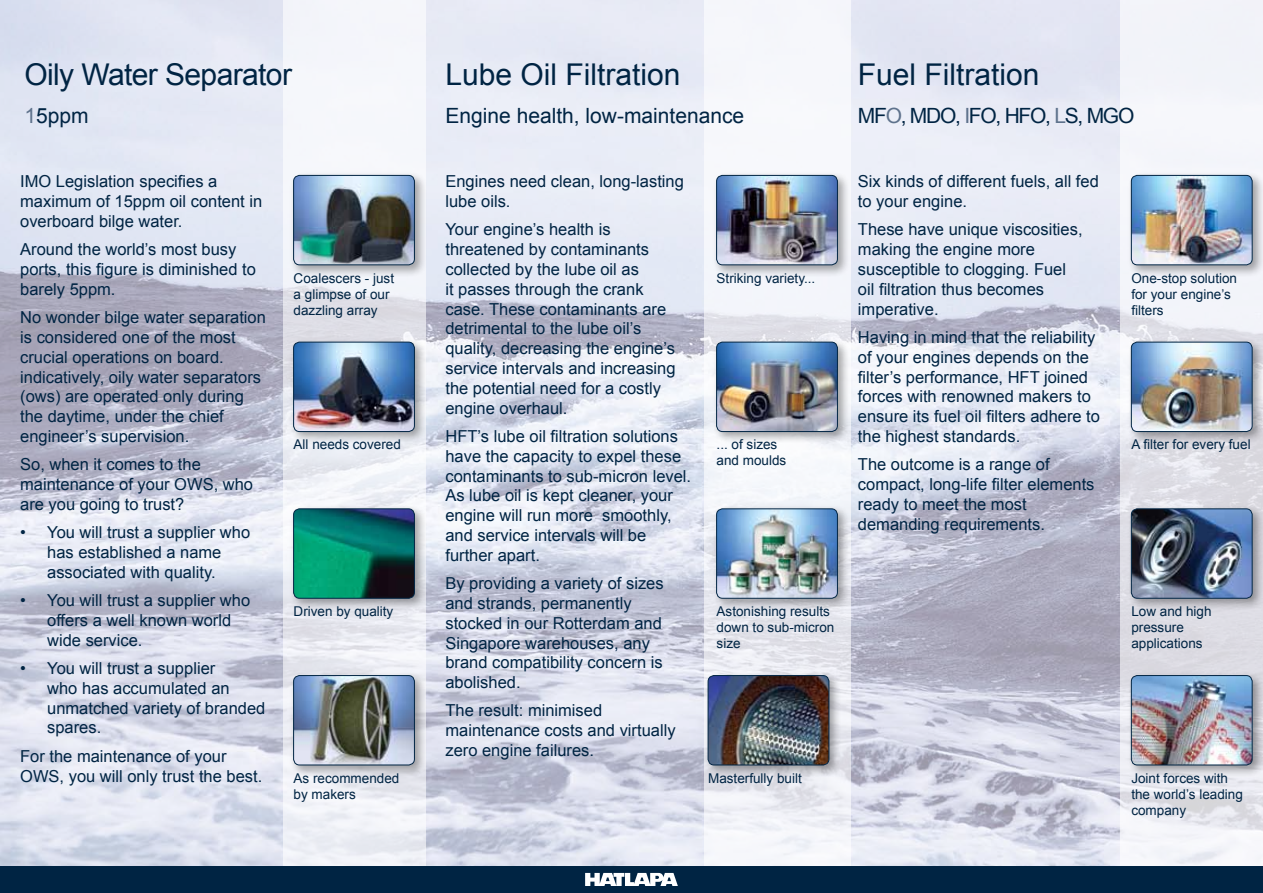
<style>
.page{position:relative;width:1263px;height:893px;background:#fff}
.page>*{position:absolute;margin:0;border:0;box-sizing:border-box;transform-origin:0 0}
.t1{font:30px "Arial";color:#002443}
.t2{font:30px "Arial";letter-spacing:-.02em;color:#002443}
.t3{font:21px "Arial";color:#002443}
.t4{font:21px "Arial";letter-spacing:-.06em;color:#002443}
.t5{font:16.5px/19.8px "Arial";color:#002443}
.t6{font:13.5px/16.2px "Arial";color:#002443}
.s1{color:#5e728c}
</style>
<div class="page">
<img style="left:0;top:0;width:1120px;height:867px">
<svg style="left:283px;top:0;width:142px;height:867px;fill:#f3f5fa"></svg>
<div style="left:289px;top:171px;width:138px;height:106px;background:#000;opacity:.35"></div>
<img style="left:294px;top:175px;width:120px;height:90px">
<div style="left:293px;top:175px;width:122px;height:90px;border:1px solid #002443;border-radius:6px"></div>
<div style="left:289px;top:338px;width:138px;height:106px;background:#000;opacity:.35"></div>
<img style="left:294px;top:342px;width:120px;height:90px">
<div style="left:293px;top:342px;width:122px;height:90px;border:1px solid #002443;border-radius:6px"></div>
<div style="left:289px;top:504px;width:138px;height:107px;background:#000;opacity:.35"></div>
<img style="left:294px;top:509px;width:120px;height:89px">
<div style="left:293px;top:508px;width:122px;height:91px;border:1px solid #002443;border-radius:6px"></div>
<div style="left:289px;top:671px;width:138px;height:107px;background:#000;opacity:.35"></div>
<img style="left:294px;top:675px;width:120px;height:90px">
<div style="left:293px;top:675px;width:122px;height:90px;border:1px solid #002443;border-radius:6px"></div>
<svg style="left:1120px;top:0;width:143px;height:867px;fill:#f1f3f9"></svg>
<svg style="left:703px;top:0;width:147px;height:867px;fill:#f5f6fb"></svg>
<div style="left:712px;top:171px;width:138px;height:106px;background:#000;opacity:.35"></div>
<img style="left:717px;top:175px;width:120px;height:90px">
<div style="left:716px;top:175px;width:122px;height:90px;border:1px solid #002443;border-radius:6px"></div>
<div style="left:712px;top:338px;width:138px;height:106px;background:#000;opacity:.35"></div>
<img style="left:717px;top:342px;width:120px;height:90px">
<div style="left:716px;top:342px;width:122px;height:90px;border:1px solid #002443;border-radius:6px"></div>
<div style="left:712px;top:504px;width:138px;height:107px;background:#000;opacity:.35"></div>
<img style="left:717px;top:509px;width:120px;height:89px">
<div style="left:716px;top:508px;width:122px;height:91px;border:1px solid #002443;border-radius:6px"></div>
<div style="left:704px;top:671px;width:138px;height:107px;background:#000;opacity:.35"></div>
<img style="left:708px;top:675px;width:121px;height:90px">
<div style="left:708px;top:675px;width:121px;height:90px;border:1px solid #002443;border-radius:6px"></div>
<div style="left:1127px;top:171px;width:136px;height:106px;background:#000;opacity:.35"></div>
<img style="left:1131px;top:175px;width:121px;height:90px">
<div style="left:1131px;top:175px;width:121px;height:90px;border:1px solid #002443;border-radius:6px"></div>
<div style="left:1127px;top:338px;width:136px;height:106px;background:#000;opacity:.35"></div>
<img style="left:1131px;top:342px;width:121px;height:90px">
<div style="left:1131px;top:342px;width:121px;height:90px;border:1px solid #002443;border-radius:6px"></div>
<div style="left:1127px;top:504px;width:136px;height:107px;background:#000;opacity:.35"></div>
<img style="left:1131px;top:509px;width:121px;height:89px">
<div style="left:1131px;top:508px;width:121px;height:91px;border:1px solid #002443;border-radius:6px"></div>
<div style="left:1127px;top:671px;width:136px;height:107px;background:#000;opacity:.35"></div>
<img style="left:1131px;top:675px;width:121px;height:90px">
<div style="left:1131px;top:675px;width:121px;height:90px;border:1px solid #002443;border-radius:6px"></div>
<div style="left:0;top:867px;width:1263px;height:26px;background:#002443"></div>
<svg style="left:585px;top:873px;width:93px;height:13px"></svg>
<h1 class="t2" style="left:24px;top:54px;width:269px">Oily Water Separator</h1>
<p class="t3" style="left:24px;top:101px;width:66px"><span class="s1">1</span>5ppm</p>
<p class="t5" style="left:20px;top:172px;width:244px">IMO Legislation specifies a maximum of 15ppm oil content in overboard bilge water.</p>
<p class="t5" style="left:20px;top:240px;width:237px">Around the world’s most busy ports, this figure is diminished to barely 5ppm.</p>
<p class="t5" style="left:20px;top:308px;width:247px">No wonder bilge water separation is considered one of the most crucial operations on board. indicatively, oily water separators (ows) are operated only during the daytime, under the chief engineer’s supervision.</p>
<p class="t5" style="left:20px;top:455px;width:234px">So, when it comes to the maintenance of your OWS, who are you going to trust?</p>
<p class="t5" style="left:20px;top:523px;width:231px;text-align:center">• You will trust a supplier who has established a name associated with quality.</p>
<p class="t5" style="left:47px;top:591px;width:204px;text-indent:-27px">• You will trust a supplier who offers a well known world wide service.</p>
<p class="t5" style="left:47px;top:658px;width:220px;text-indent:-27px">• You will trust a supplier<br>who has accumulated an unmatched variety of branded spares.</p>
<p class="t5" style="left:20px;top:746px;width:244px">For the maintenance of your<br>OWS, you will only trust the best.</p>
<p class="t6" style="left:294px;top:270px;width:102px">Coalescers - just a glimpse of our dazzling array</p>
<p class="t6" style="left:294px;top:436px;width:109px">All needs covered</p>
<p class="t6" style="left:294px;top:603px;width:101px">Driven by quality</p>
<p class="t6" style="left:294px;top:770px;width:107px">As recommended by makers</p>
<h1 class="t1" style="left:445px;top:54px;width:237px">Lube Oil Filtration</h1>
<p class="t3" style="left:445px;top:101px;width:300px">Engine health, low-maintenance</p>
<p class="t5" style="left:445px;top:172px;width:240px">Engines need clean, long-lasting lube oils.</p>
<p class="t5" style="left:445px;top:220px;width:232px">Your engine’s health is threatened by contaminants collected by the lube oil as<br>it passes through the crank case. These contaminants are detrimental to the lube oil’s quality, decreasing the engine’s service intervals and increasing the potential need for a costly engine overhaul.</p>
<p class="t5" style="left:445px;top:426px;width:247px">HFT’s lube oil filtration solutions have the capacity to expel these contaminants to sub-micron level.<br>As lube oil is kept cleaner, your engine will run more smoothly, and service intervals will be further apart.</p>
<p class="t5" style="left:445px;top:574px;width:220px">By providing a variety of sizes and strands, permanently stocked in our Rotterdam and<br>Singapore warehouses, any brand compatibility concern is abolished.</p>
<p class="t5" style="left:445px;top:701px;width:232px">The result: minimised maintenance costs and virtually zero engine failures.</p>
<p class="t6" style="left:717px;top:270px;width:100px">Striking variety...</p>
<p class="t6" style="left:717px;top:436px;width:71px">... of sizes and moulds</p>
<p class="t6" style="left:717px;top:603px;width:119px">Astonishing results down to sub-micron size</p>
<p class="t6" style="left:708px;top:770px;width:95px">Masterfully built</p>
<h1 class="t1" style="left:858px;top:54px;width:183px">Fuel Filtration</h1>
<p class="t4" style="left:858px;top:101px;width:278px">MF<span class="s1">O</span>, MDO, <span class="s1">I</span>FO, HFO, <span class="s1">L</span>S, MGO</p>
<p class="t5" style="left:858px;top:172px;width:242px">Six kinds of different fuels, all fed to your engine.</p>
<p class="t5" style="left:858px;top:220px;width:226px">These have unique viscosities, making the engine more susceptible to clogging. Fuel oil filtration thus becomes imperative.</p>
<p class="t5" style="left:858px;top:327px;width:244px">Having in mind that the reliability of your engines depends on the filter’s performance, HFT joined forces with renowned makers to ensure its fuel oil filters adhere to the highest standards.</p>
<p class="t5" style="left:858px;top:455px;width:238px">The outcome is a range of compact, long-life filter elements ready to meet the most demanding requirements.</p>
<p class="t6" style="left:1131px;top:270px;width:107px">One-stop solution for your engine’s filters</p>
<p class="t6" style="left:1131px;top:436px;width:121px">A filter for every fuel</p>
<p class="t6" style="left:1131px;top:603px;width:82px">Low and high pressure applications</p>
<p class="t6" style="left:1131px;top:770px;width:113px">Joint forces with the world’s leading company</p>
</div>
